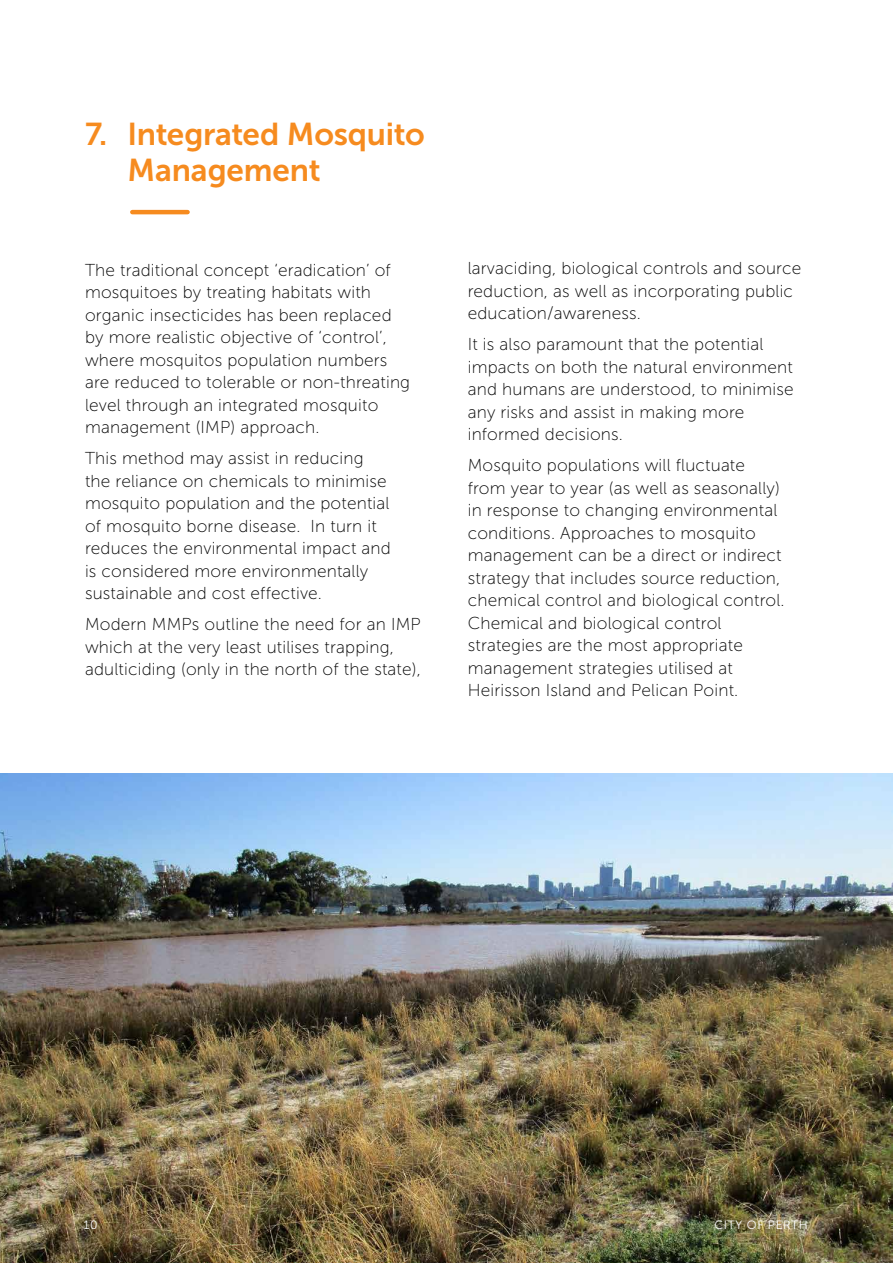
<style>
.page{position:relative;width:893px;height:1263px;background:#fff}
.page>*{position:absolute;margin:0;border:0;box-sizing:border-box;transform-origin:0 0}
.t1{font:31.5px/36px "Museo Sans 700";letter-spacing:-.005em;color:#f68b1f}
.t2{font:17.25px/22.5px "Museo Sans 100";letter-spacing:.01em;color:#000}
.t3{font:12px "Museo Sans 300";letter-spacing:.05em;color:#fff}
</style>
<div class="page">
<img style="left:0;top:774px;width:893px;height:489px">
<hr style="left:132px;top:210px;width:56px;height:4px;background:#f68b1f">
<h1 class="t1" style="left:128px;top:116px;width:299px;text-indent:-43px">7. Integrated Mosquito<br>Management</h1>
<p class="t2" style="left:85px;top:259px;width:327px">The traditional concept ‘eradication’ of mosquitoes by treating habitats with organic insecticides has been replaced by more realistic objective of ‘control’, where mosquitos population numbers are reduced to tolerable or non-threating level through an integrated mosquito management (IMP) approach.</p>
<p class="t2" style="left:85px;top:447px;width:307px">This method may assist in reducing the reliance on chemicals to minimise mosquito population and the potential of mosquito borne disease. In turn it reduces the environmental impact and is considered more environmentally sustainable and cost effective.</p>
<p class="t2" style="left:85px;top:613px;width:337px">Modern MMPs outline the need for an IMP which at the very least utilises trapping, adulticiding (only in the north of the state),</p>
<p class="t2" style="left:468px;top:257px;width:335px">larvaciding, biological controls and source reduction, as well as incorporating public education/awareness.</p>
<p class="t2" style="left:468px;top:333px;width:327px">It is also paramount that the potential impacts on both the natural environment and humans are understood, to minimise any risks and assist in making more informed decisions.</p>
<p class="t2" style="left:468px;top:454px;width:318px">Mosquito populations will fluctuate from year to year (as well as seasonally) in response to changing environmental conditions. Approaches to mosquito management can be a direct or indirect strategy that includes source reduction, chemical control and biological control.<br>Chemical and biological control strategies are the most appropriate management strategies utilised at Heirisson Island and Pelican Point.</p>
<p class="t3" style="left:84px;top:1219px;width:15px">10</p>
<p class="t3" style="left:714px;top:1219px;width:95px">CITY OF PERTH</p>
</div>
